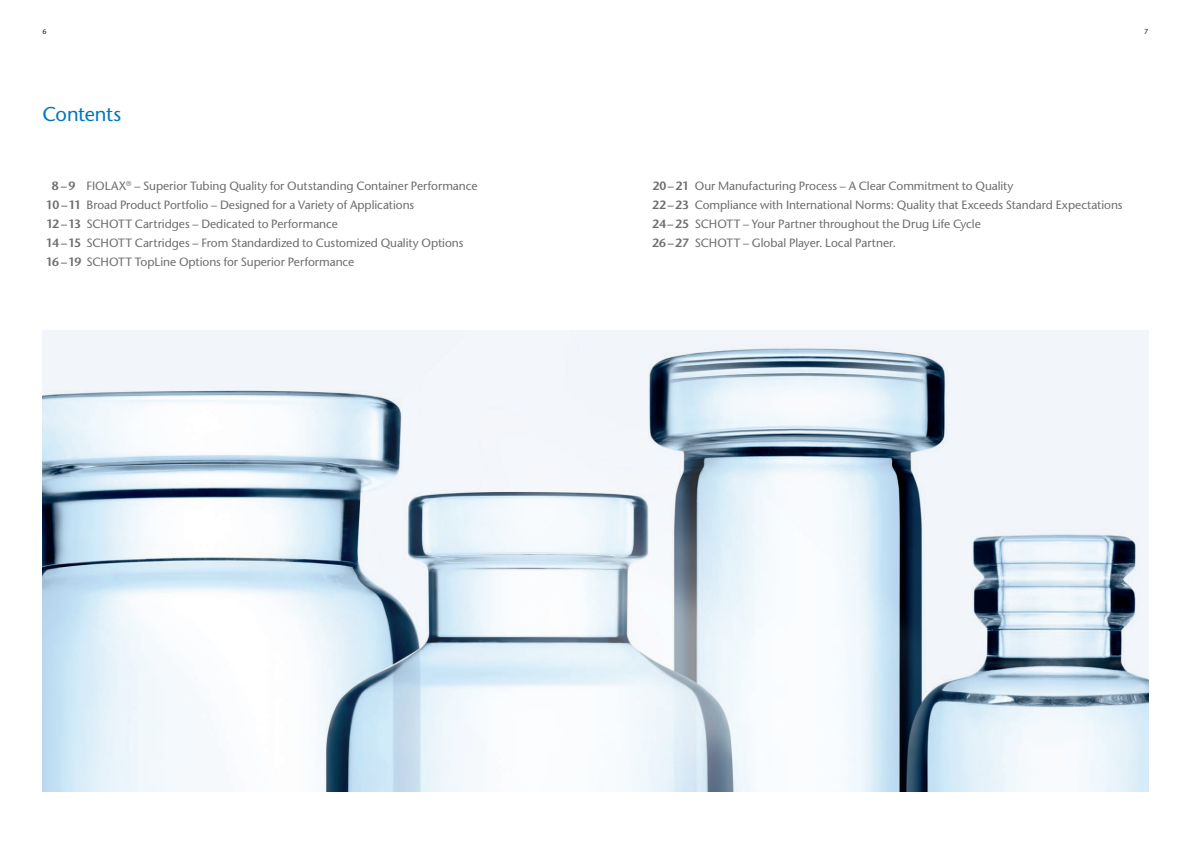
<style>
.page{position:relative;width:1191px;height:842px;background:#fff}
.page>*{position:absolute;margin:0;border:0;box-sizing:border-box;transform-origin:0 0}
.t1{font:500 20px "Stone Sans Std";letter-spacing:-.015em;color:#0077c0}
.t2{font:500 12px/19.2px "Stone Sans Std";letter-spacing:-.005em;color:#6c6d70}
.t3{font:500 7.2px "Stone Sans Std";color:#231f20}
.s1{font-weight:600}
</style>
<div class="page">
<img style="left:43px;top:330px;width:1105px;height:461px">
<p class="t3" style="left:43px;top:27px;width:6px">6</p>
<p class="t3" style="left:1144px;top:27px;width:6px">7</p>
<h1 class="t1" style="left:43px;top:102px;width:80px">Contents</h1>
<p class="t2" style="left:46px;top:176px;width:433px;text-indent:6px"><span class="s1">8 –9</span> FIOLAX<sup>®</sup> – Superior Tubing Quality for Outstanding Container Performance <span class="s1">10 –11</span> Broad Product Portfolio – Designed for a Variety of Applications<br><span class="s1">12 –13</span> SCHOTT Cartridges – Dedicated to Performance<br><span class="s1">14 –15</span> SCHOTT Cartridges – From Standardized to Customized Quality Options <span class="s1">16 –19</span> SCHOTT TopLine Options for Superior Performance</p>
<p class="t2" style="left:652px;top:176px;width:472px"><span class="s1">20–21</span> Our Manufacturing Process – A Clear Commitment to Quality<br><span class="s1">22–23</span> Compliance with International Norms: Quality that Exceeds Standard Expectations <span class="s1">24–25</span> SCHOTT – Your Partner throughout the Drug Life Cycle<br><span class="s1">26–27</span> SCHOTT – Global Player. Local Partner.</p>
</div>
